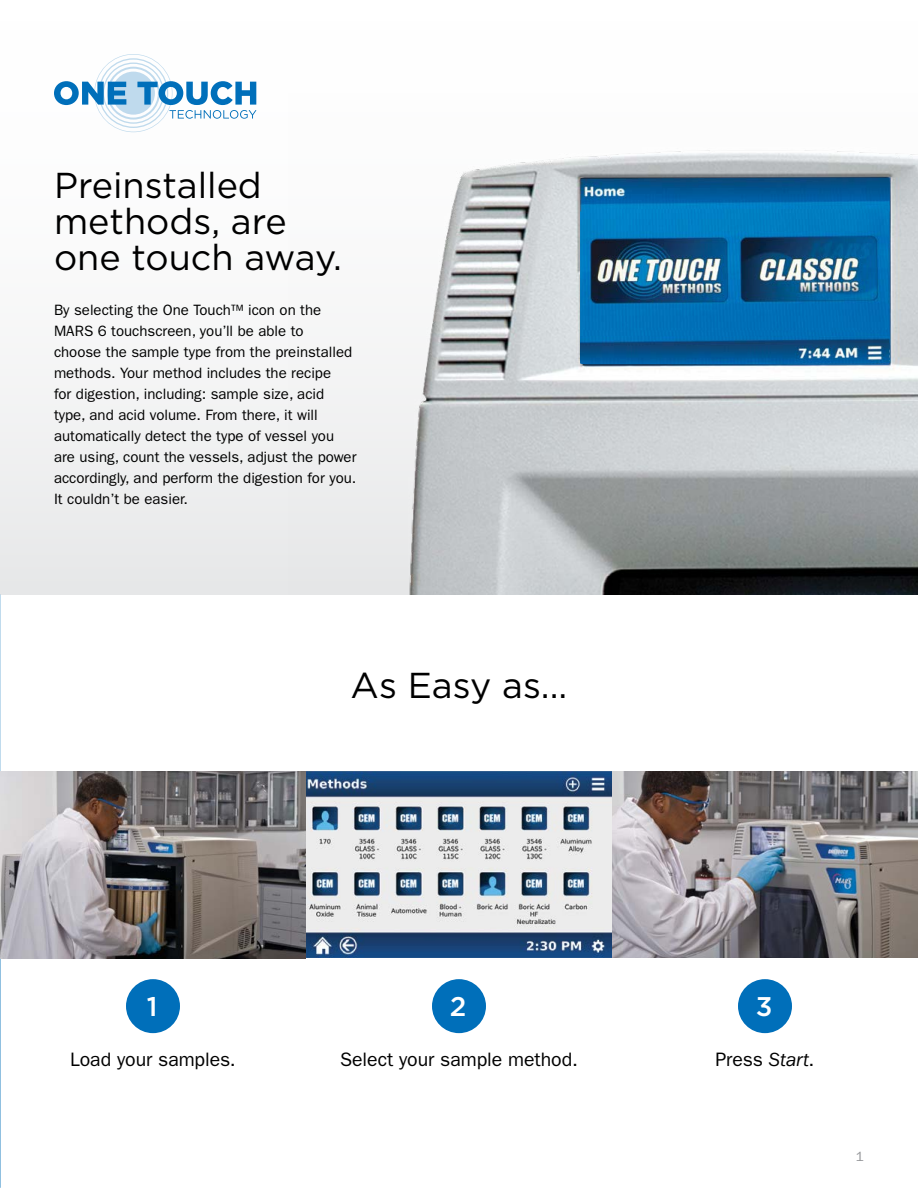
<style>
.page{position:relative;width:918px;height:1188px;background:#fff}
.page>*{position:absolute;margin:0;border:0;box-sizing:border-box;transform-origin:0 0}
.tile_heading{font:36px/36px "Gotham HTF";color:#000}
.tile_heading-2{font:500 27px "Gotham HTF";color:#fff}
.Subject_Headline{font:19.5px "ITC Franklin Gothic Std";letter-spacing:-.005em;color:#000}
.paragraph{font:15px/21px "ITC Franklin Gothic Std";color:#000}
.t1{font:13.5px "ITC Franklin Gothic Std";color:#939598}
.s1{font-style:italic}
</style>
<div class="page">
<div style="left:0;top:0;width:918px;height:595px;background:linear-gradient(to bottom,#fff,#e9eaeb)"></div>
<svg style="left:54px;top:54px;width:202px;height:78px"></svg>
<img style="left:0;top:772px;width:918px;height:186px">
<img style="left:288px;top:93px;width:630px;height:502px">
<img style="left:580px;top:212px;width:310px;height:124px">
<img style="left:580px;top:178px;width:310px;height:34px">
<img style="left:582px;top:209px;width:306px;height:121px">
<img style="left:580px;top:336px;width:310px;height:28px">
<div style="left:432px;top:979px;width:54px;height:54px;background:#006fba;border-radius:50%"></div>
<div style="left:738px;top:979px;width:54px;height:54px;background:#006fba;border-radius:50%"></div>
<div style="left:126px;top:979px;width:54px;height:54px;background:#006fba;border-radius:50%"></div>
<p class="tile_heading" style="left:54px;top:166px;width:290px">Preinstalled methods, are one touch away.</p>
<p class="paragraph" style="left:54px;top:299px;width:304px">By selecting the One Touch™ icon on the MARS 6 touchscreen, you’ll be able to<br>choose the sample type from the preinstalled methods. Your method includes the recipe<br>for digestion, including: sample size, acid type, and acid volume. From there, it will automatically detect the type of vessel you are using, count the vessels, adjust the power accordingly, and perform the digestion for you.<br>It couldn’t be easier.</p>
<p class="tile_heading" style="left:351px;top:667px;width:218px">As Easy as...</p>
<p class="tile_heading-2" style="left:147px;top:991px;width:12px">1</p>
<p class="tile_heading-2" style="left:450px;top:991px;width:18px">2</p>
<p class="tile_heading-2" style="left:756px;top:991px;width:18px">3</p>
<p class="Subject_Headline" style="left:70px;top:1048px;width:167px">Load your samples.</p>
<p class="Subject_Headline" style="left:340px;top:1048px;width:239px">Select your sample method.</p>
<p class="Subject_Headline" style="left:715px;top:1048px;width:101px">Press <span class="s1">Start</span>.</p>
<p class="t1" style="left:856px;top:1149px;width:10px">1</p>
</div>
